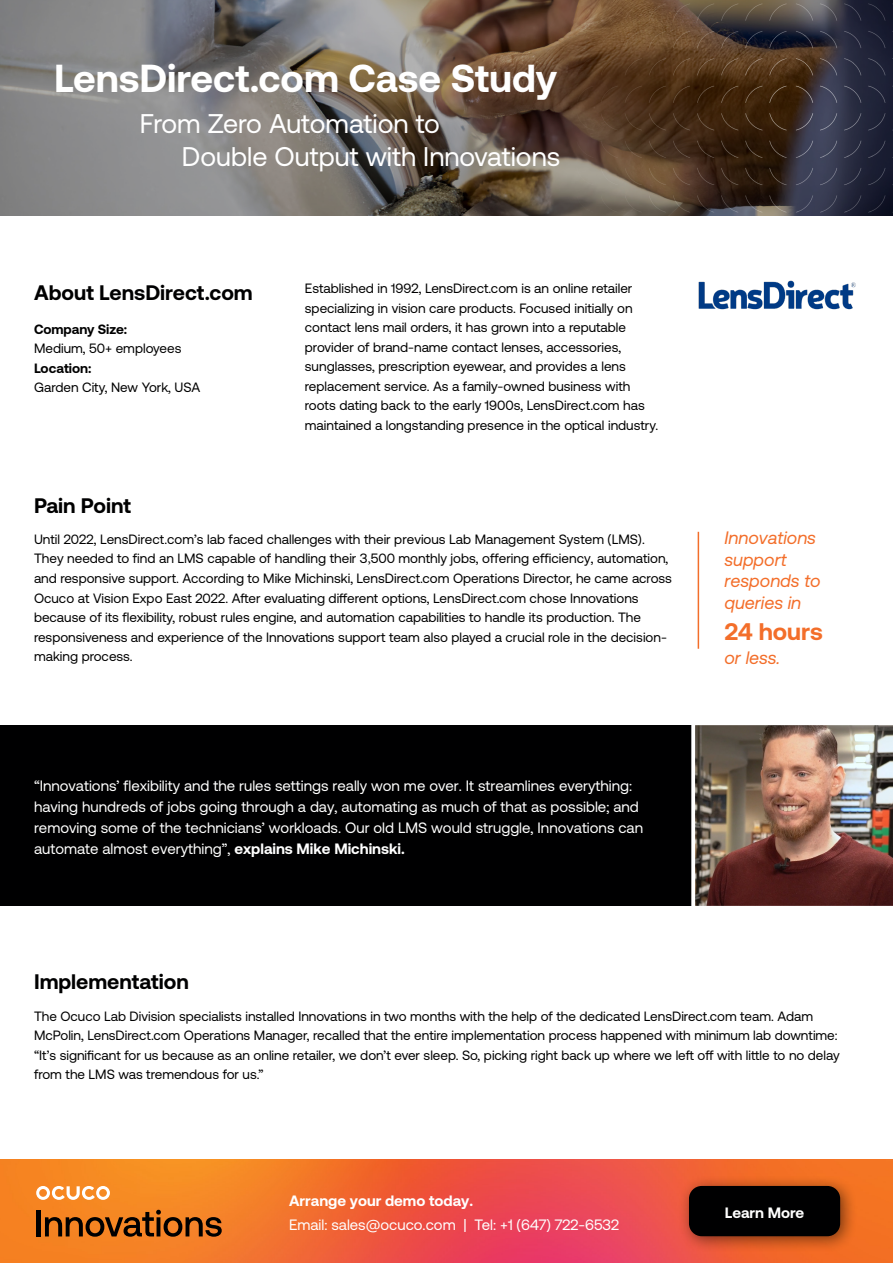
<style>
.page{position:relative;width:893px;height:1263px;background:#fff}
.page>*{position:absolute;margin:0;border:0;box-sizing:border-box;transform-origin:0 0}
.t1{font:700 39px "Aeonik Pro";color:#fff}
.t2{font:27px/32.4px "Aeonik Pro";color:#fff}
.t3{font:700 24px "Aeonik Pro";color:#f36e2a}
.t4{font:700 21px "Aeonik Pro";color:#000001}
.t5{font:italic 18px/21.6px "Aeonik";color:#f36e2a}
.t6{font:italic 18px "Aeonik Pro";color:#f36e2a}
.t7{font:15px/21px "Aeonik";color:#fff}
.t8{font:700 15px "Aeonik Pro";color:#fff}
.t9{font:13.5px/19.5px "Aeonik Pro";color:#000001}
.s1{font-weight:700}
.s2{font-family:"Minion Pro"}
</style>
<div class="page">
<svg style="left:0;top:0;width:577px;height:215px;background:#78716c"></svg>
<img style="left:0;top:1160px;width:893px;height:103px">
<div style="left:0;top:725px;width:893px;height:181px;background:#000001"></div>
<hr style="left:698px;top:532px;width:1px;height:117px;background:#f36e2a">
<div style="left:678px;top:1174px;width:179px;height:79px;background:#000001;opacity:.5"></div>
<div style="left:689px;top:1186px;width:151px;height:50px;background:#000001;border-radius:13px"></div>
<svg style="left:36px;top:1186px;width:74px;height:14px"></svg>
<hr style="left:37px;top:1210px;width:4px;height:26px;background:#000001">
<svg style="left:45px;top:1210px;width:177px;height:27px;background:#a05618"></svg>
<img style="left:577px;top:0;width:316px;height:281px">
<img style="left:691px;top:725px;width:202px;height:181px">
<img style="left:698px;top:281px;width:158px;height:29px">
<p class="t1" style="left:54px;top:56px;width:505px">LensDirect.com Case Study</p>
<p class="t2" style="left:182px;top:108px;width:380px;text-indent:-42px">From Zero Automation to<br>Double Output with Innovations</p>
<p class="t4" style="left:34px;top:281px;width:220px">About LensDirect.com</p>
<p class="t9" style="left:34px;top:319px;width:168px"><span class="s1">Company Size:<br></span>Medium, 50+ employees<br><span class="s1">Location:<br></span>Garden City, New York, USA</p>
<p class="t4" style="left:34px;top:494px;width:99px">Pain Point</p>
<p class="t9" style="left:305px;top:279px;width:355px">Established in 1992, LensDirect.com is an online retailer specializing in vision care products. Focused initially on contact lens mail orders, it has grown into a reputable provider of brand-name contact lenses, accessories, sunglasses, prescription eyewear, and provides a lens replacement service. As a family-owned business with roots dating back to the early 1900s, LensDirect.com has maintained a longstanding presence in the optical industry.</p>
<p class="t9" style="left:34px;top:530px;width:636px;line-height:18.6px">Until 2022, LensDirect.com’s lab faced challenges with their previous Lab Management System (LMS).<br>They needed to find an LMS capable of handling their 3<span class="s2">,</span>500 monthly jobs, offering efficiency, automation,</p>
<p class="t9" style="left:34px;top:569px;width:639px">and responsive support. According to Mike Michinski, LensDirect.com Operations Director, he came across Ocuco at Vision Expo East 2022. After evaluating different options, LensDirect.com chose Innovations because of its flexibility, robust rules engine, and automation capabilities to handle its production. The responsiveness and experience of the Innovations support team also played a crucial role in the decision&shy;making process.</p>
<p class="t7" style="left:34px;top:775px;width:611px">“Innovations’ flexibility and the rules settings really won me over. It streamlines everything: having hundreds of jobs going through a day, automating as much of that as possible; and removing some of the technicians’ workloads. Our old LMS would struggle, Innovations can automate almost everything”, <span class="s1">explains Mike Michinski.</span></p>
<p class="t5" style="left:724px;top:527px;width:98px">Innovations support responds to queries in</p>
<p class="t3" style="left:725px;top:618px;width:99px">24 hours</p>
<p class="t6" style="left:724px;top:648px;width:57px">or less.</p>
<p class="t4" style="left:34px;top:970px;width:156px">Implementation</p>
<p class="t9" style="left:34px;top:1006px;width:807px">The Ocuco Lab Division specialists installed Innovations in two months with the help of the dedicated LensDirect.com team. Adam McPolin, LensDirect.com Operations Manager, recalled that the entire implementation process happened with minimum lab downtime: “It’s significant for us because as an online retailer, we don’t ever sleep. So, picking right back up where we left off with little to no delay from the LMS was tremendous for us.”</p>
<p class="t7" style="left:289px;top:1189px;width:331px;line-height:24px"><span class="s1">Arrange your demo today.<br></span>Email: sales@ocuco.com | Tel: +1 (647) 722-6532</p>
<p class="t8" style="left:725px;top:1204px;width:81px">Learn More</p>
</div>
